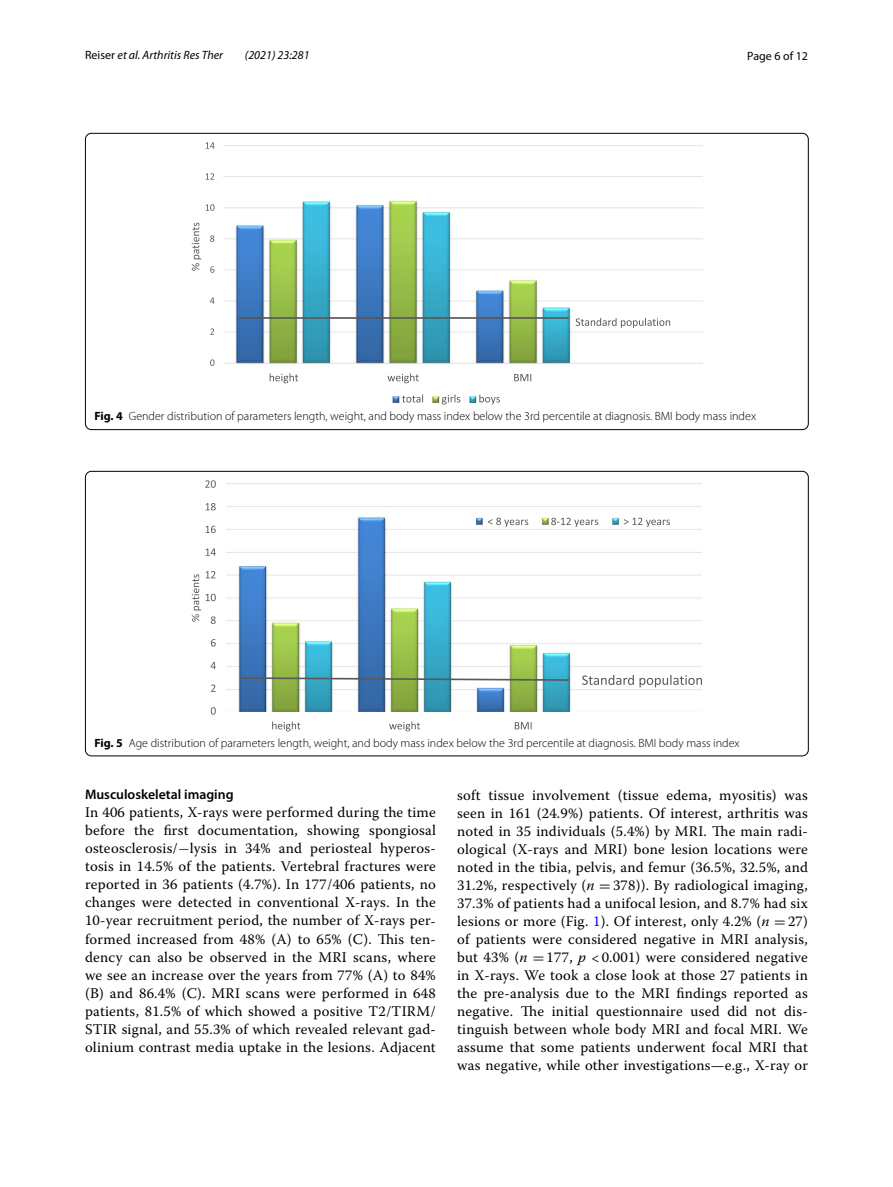
<style>
.page{position:relative;width:893px;height:1187px;background:#fff}
.page>*{position:absolute;margin:0;border:0;box-sizing:border-box;transform-origin:0 0}
.t1{font:14.7px/18px "Warnock Pro";letter-spacing:.015em;color:#000;text-align:justify}
.t2{font:600 13.8px "Myriad Pro";color:#000}
.t3{font:300 12px "Myriad Pro";color:#000}
.t4{font:italic 12px "Myriad Pro";color:#000}
.t5{font:12px "Myriad Pro";color:#000}
.s1{font-style:normal}
.s2{font-weight:700}
.s3{font-family:"MTSY"}
.s4{font-style:italic}
.s5{color:#00f}
</style>
<div class="page">
<img style="left:224px;top:145px;width:478px;height:258px">
<svg style="left:210px;top:359px;width:4px;height:7px"></svg>
<svg style="left:210px;top:328px;width:4px;height:7px"></svg>
<svg style="left:210px;top:297px;width:5px;height:7px"></svg>
<svg style="left:210px;top:266px;width:4px;height:7px"></svg>
<svg style="left:210px;top:235px;width:4px;height:7px"></svg>
<svg style="left:206px;top:204px;width:8px;height:7px"></svg>
<svg style="left:206px;top:173px;width:8px;height:7px"></svg>
<svg style="left:206px;top:142px;width:9px;height:7px"></svg>
<svg style="left:270px;top:373px;width:28px;height:10px"></svg>
<svg style="left:387px;top:373px;width:32px;height:10px"></svg>
<svg style="left:514px;top:374px;width:17px;height:7px"></svg>
<svg style="left:192px;top:223px;width:9px;height:48px"></svg>
<svg style="left:402px;top:394px;width:21px;height:8px"></svg>
<svg style="left:442px;top:394px;width:18px;height:10px"></svg>
<svg style="left:479px;top:394px;width:21px;height:10px"></svg>
<hr style="left:237px;top:317px;width:332px;height:2px;background:#595959">
<svg style="left:576px;top:318px;width:94px;height:10px"></svg>
<img style="left:227px;top:506px;width:474px;height:205px">
<svg style="left:211px;top:707px;width:5px;height:7px"></svg>
<svg style="left:211px;top:684px;width:5px;height:7px"></svg>
<svg style="left:211px;top:662px;width:5px;height:7px"></svg>
<svg style="left:211px;top:639px;width:5px;height:7px"></svg>
<svg style="left:206px;top:548px;width:10px;height:7px"></svg>
<svg style="left:206px;top:525px;width:10px;height:8px"></svg>
<svg style="left:206px;top:503px;width:10px;height:7px"></svg>
<svg style="left:205px;top:480px;width:11px;height:7px"></svg>
<svg style="left:272px;top:721px;width:28px;height:10px"></svg>
<svg style="left:389px;top:721px;width:31px;height:10px"></svg>
<svg style="left:515px;top:722px;width:17px;height:7px"></svg>
<svg style="left:192px;top:571px;width:24px;height:53px"></svg>
<svg style="left:488px;top:517px;width:40px;height:10px"></svg>
<svg style="left:551px;top:517px;width:47px;height:10px"></svg>
<svg style="left:624px;top:517px;width:46px;height:10px"></svg>
<svg style="left:238px;top:676px;width:333px;height:5px;background:#7e9b95"></svg>
<svg style="left:582px;top:674px;width:120px;height:13px"></svg>
<p class="t4" style="left:85px;top:48px;width:140px"><span class="s1">Reiser</span> et al. Arthritis Res Ther</p>
<p class="t4" style="left:245px;top:48px;width:66px">(2021) 23:281</p>
<p class="t5" style="left:747px;top:48px;width:62px">Page 6 of 12</p>
<p class="t3" style="left:94px;top:409px;width:663px"><span class="s2">Fig. 4</span> Gender distribution of parameters length, weight, and body mass index below the 3rd percentile at diagnosis. BMI body mass index</p>
<p class="t3" style="left:94px;top:735px;width:647px"><span class="s2">Fig. 5</span> Age distribution of parameters length, weight, and body mass index below the 3rd percentile at diagnosis. BMI body mass index</p>
<p class="t2" style="left:85px;top:786px;width:150px">Musculoskeletal imaging</p>
<p class="t1" style="left:85px;top:803px;width:352px">In 406 patients, X-rays were performed during the time before the first documentation, showing spongiosal osteosclerosis/<span class="s3">−</span>lysis in 34% and periosteal hyperos&shy;tosis in 14.5% of the patients. Vertebral fractures were reported in 36 patients (4.7%). In 177/406 patients, no changes were detected in conventional X-rays. In the 10-year recruitment period, the number of X-rays per&shy;formed increased from 48% (A) to 65% (C). This ten&shy;dency can also be observed in the MRI scans, where we see an increase over the years from 77% (A) to 84% (B) and 86.4% (C). MRI scans were performed in 648 patients, 81.5% of which showed a positive T2/TIRM/ STIR signal, and 55.3% of which revealed relevant gad&shy;olinium contrast media uptake in the lesions. Adjacent</p>
<p class="t1" style="left:457px;top:785px;width:352px">soft tissue involvement (tissue edema, myositis) was seen in 161 (24.9%) patients. Of interest, arthritis was noted in 35 individuals (5.4%) by MRI. The main radi&shy;ological (X-rays and MRI) bone lesion locations were noted in the tibia, pelvis, and femur (36.5%, 32.5%, and 31.2%, respectively (<span class="s4">n</span> <span class="s3">=</span>378)). By radiological imaging, 37.3% of patients had a unifocal lesion, and 8.7% had six lesions or more (Fig. <span class="s5">1</span>). Of interest, only 4.2% (<span class="s4">n</span> <span class="s3">=</span>27) of patients were considered negative in MRI analysis, but 43% (<span class="s4">n</span> <span class="s3">=</span>177, <span class="s4">p</span> &lt; 0.001) were considered negative in X-rays. We took a close look at those 27 patients in the pre-analysis due to the MRI findings reported as negative. The initial questionnaire used did not dis&shy;tinguish between whole body MRI and focal MRI. We assume that some patients underwent focal MRI that was negative, while other investigations—e.g., X-ray or</p>
</div>
